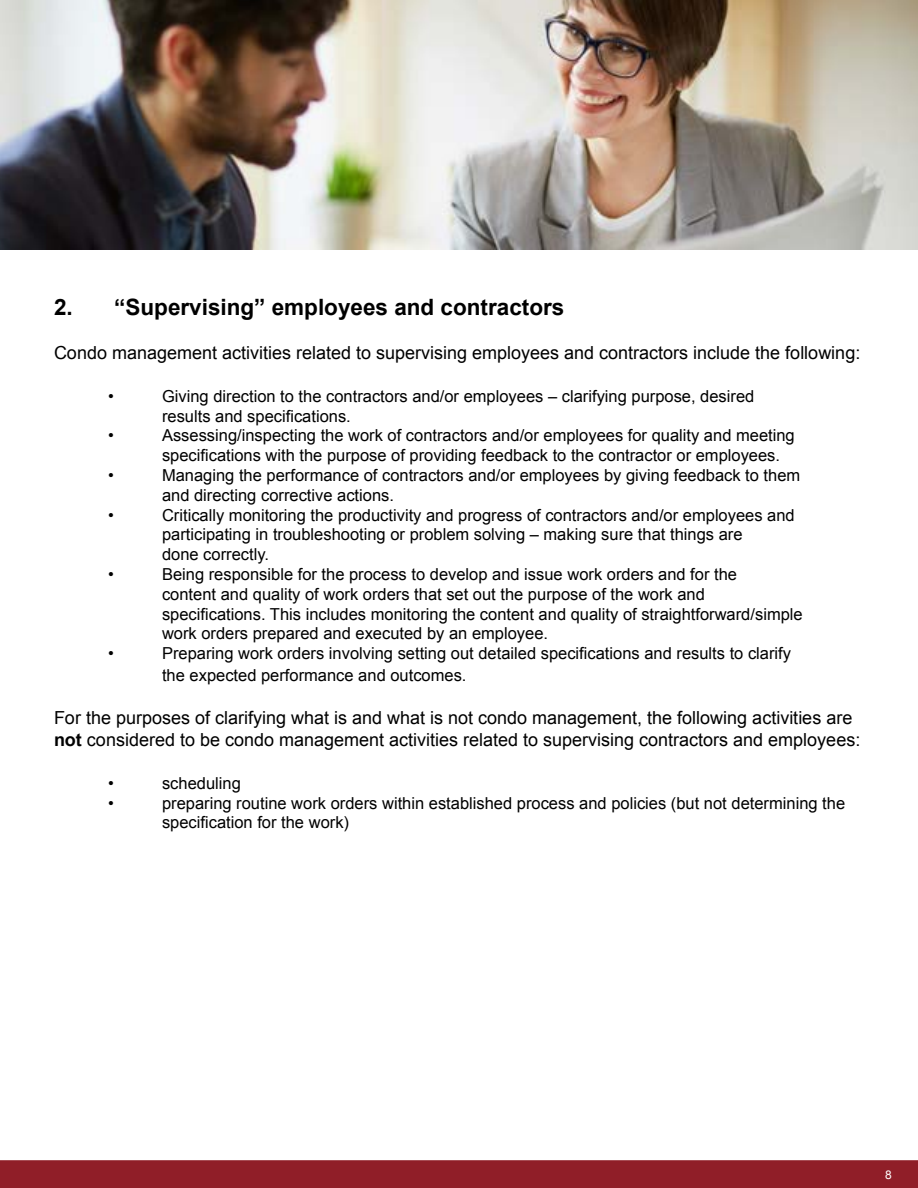
<style>
.page{position:relative;width:918px;height:1188px;background:#fff}
.page>*{position:absolute;margin:0;border:0;box-sizing:border-box;transform-origin:0 0}
.t1{font:700 22.5px "Arial";color:#000}
.t2{font:18px/21.6px "Arial";color:#000}
.t3{font:16.5px/19.8px "Arial";color:#000}
.t4{font:12px "Arial";color:#fff}
.s1{font-weight:700}
</style>
<div class="page">
<div style="left:1px;top:1161px;width:916px;height:26px;background:#901e28"></div>
<div style="left:0;top:1160px;width:918px;height:28px;border:2px solid #901e28"></div>
<img style="left:0;top:0;width:918px;height:250px">
<h1 class="t1" style="left:54px;top:293px;width:512px">2. “Supervising” employees and contractors</h1>
<p class="t2" style="left:54px;top:342px;width:808px">Condo management activities related to supervising employees and contractors include the following:</p>
<p class="t3" style="left:108px;top:386px;width:7px">•</p>
<p class="t3" style="left:162px;top:386px;width:594px">Giving direction to the contractors and/or employees – clarifying purpose, desired results and specifications.</p>
<p class="t3" style="left:108px;top:426px;width:7px">•</p>
<p class="t3" style="left:162px;top:426px;width:634px">Assessing/inspecting the work of contractors and/or employees for quality and meeting specifications with the purpose of providing feedback to the contractor or employees.</p>
<p class="t3" style="left:108px;top:466px;width:7px">•</p>
<p class="t3" style="left:162px;top:466px;width:640px">Managing the performance of contractors and/or employees by giving feedback to them and directing corrective actions.</p>
<p class="t3" style="left:108px;top:505px;width:7px">•</p>
<p class="t3" style="left:162px;top:505px;width:634px">Critically monitoring the productivity and progress of contractors and/or employees and participating in troubleshooting or problem solving – making sure that things are<br>done correctly.</p>
<p class="t3" style="left:108px;top:565px;width:7px">•</p>
<p class="t3" style="left:162px;top:565px;width:642px">Being responsible for the process to develop and issue work orders and for the<br>content and quality of work orders that set out the purpose of the work and specifications. This includes monitoring the content and quality of straightforward/simple work orders prepared and executed by an employee.</p>
<p class="t3" style="left:108px;top:644px;width:7px">•</p>
<p class="t3" style="left:162px;top:643px;width:631px;line-height:21.6px">Preparing work orders involving setting out detailed specifications and results to clarify the expected performance and outcomes.</p>
<p class="t2" style="left:54px;top:707px;width:808px">For the purposes of clarifying what is and what is not condo management, the following activities are <span class="s1">not</span> considered to be condo management activities related to supervising contractors and employees:</p>
<p class="t3" style="left:108px;top:773px;width:7px">•</p>
<p class="t3" style="left:162px;top:773px;width:80px">scheduling</p>
<p class="t3" style="left:108px;top:793px;width:7px">•</p>
<p class="t3" style="left:162px;top:793px;width:685px">preparing routine work orders within established process and policies (but not determining the specification for the work)</p>
<p class="t4" style="left:885px;top:1167px;width:8px">8</p>
</div>
